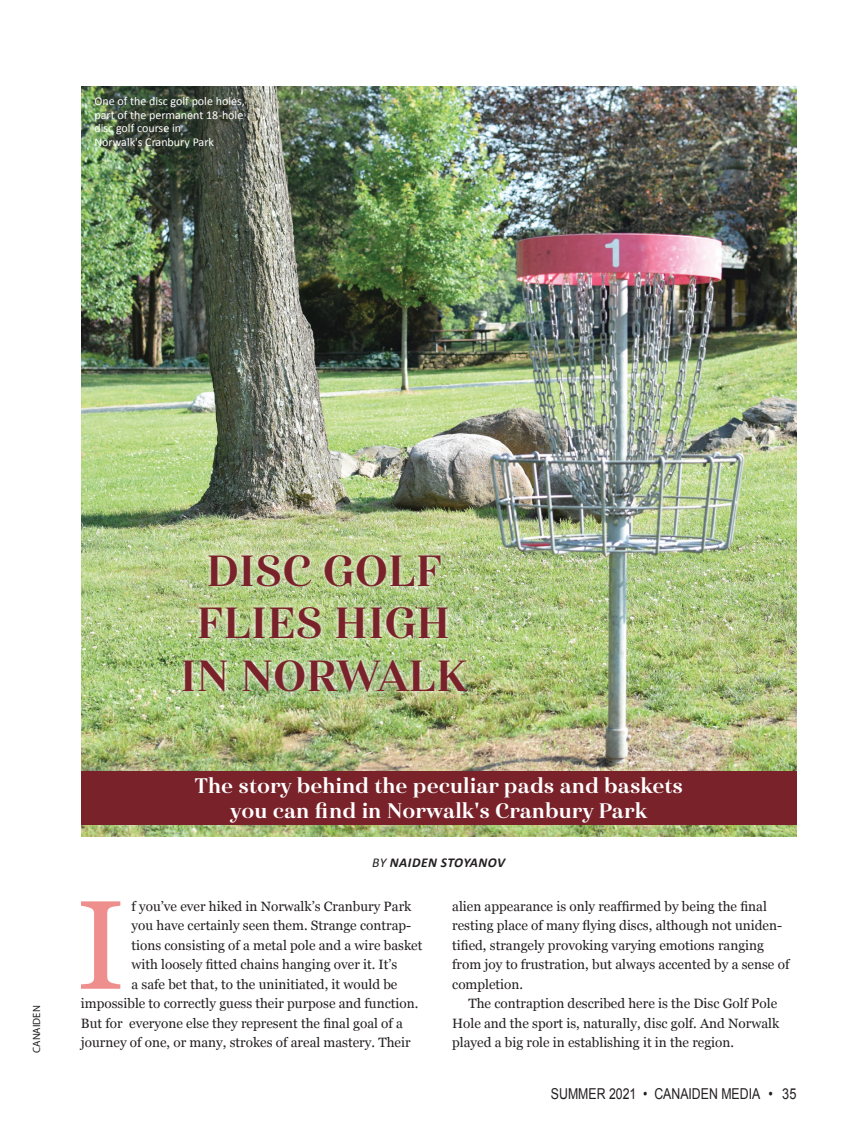
<style>
.page{position:relative;width:864px;height:1134px;background:#fff}
.page>*{position:absolute;margin:0;border:0;box-sizing:border-box;transform-origin:0 0}
.t1{font:126.15px "Georgia";color:#ee8f8d}
.t2{font:43.5px/52.2px "Haboro Nor Bol";color:#79222a;text-align:center}
.t3{font:21px/25.2px "Haboro Nor Bol";color:#fff;text-align:center}
.t4{font:15px "Arial";color:#231f20;scale:.82 1}
.t5{font:13.5px/19.5px "Georgia";color:#231f20}
.t6{font:italic 700 13.5px "Calibri";letter-spacing:.04em;color:#231f20}
.t7{font:12px/13.5px "Calibri";color:#fff}
.t8{font:10.5px "Myriad";color:#231f20}
.s1{font-weight:400}
</style>
<div class="page">
<img style="left:81px;top:86px;width:715px;height:751px">
<svg style="left:177px;top:549px;width:296px;height:148px;background:#bad096"></svg>
<div style="left:81px;top:771px;width:715px;height:54px;background:#79222a"></div>
<p class="t7" style="left:94px;top:94px;width:152px">One of the disc golf pole holes, part of the permanent 18-hole disc golf course in<br>Norwalk's Cranbury Park</p>
<p class="t8" style="left:31px;top:1053px;width:47px;rotate:-90deg">CANAIDEN</p>
<h2 class="t2" style="left:180px;top:546px;width:288px">Disc golf flies high in Norwalk</h2>
<h3 class="t3" style="left:194px;top:774px;width:490px">The story behind the peculiar pads and baskets you can find in Norwalk's Cranbury Park</h3>
<p class="t6" style="left:372px;top:854px;width:135px"><span class="s1">by</span> NAIDEN STOYANOV</p>
<h1 class="t1" style="left:76px;top:869px;width:51px">I</h1>
<p class="t5" style="left:132px;top:897px;width:281px">f you’ve ever hiked in Norwalk’s Cranbury Park</p>
<p class="t5" style="left:132px;top:916px;width:281px">you have certainly seen them. Strange contrap-</p>
<p class="t5" style="left:132px;top:936px;width:292px">tions consisting of a metal pole and a wire basket</p>
<p class="t5" style="left:132px;top:955px;width:267px">with loosely fitted chains hanging over it. It’s</p>
<p class="t5" style="left:132px;top:975px;width:267px">a safe bet that, to the uninitiated, it would be</p>
<p class="t5" style="left:81px;top:994px;width:339px">impossible to correctly guess their purpose and function.</p>
<p class="t5" style="left:81px;top:1014px;width:323px">But for everyone else they represent the final goal of a</p>
<p class="t5" style="left:81px;top:1033px;width:331px">journey of one, or many, strokes of areal mastery. Their</p>
<p class="t5" style="left:452px;top:897px;width:339px">alien appearance is only reaffirmed by being the final resting place of many flying discs, although not uniden&shy;tified, strangely provoking varying emotions ranging from joy to frustration, but always accented by a sense of completion.</p>
<p class="t5" style="left:452px;top:994px;width:329px;text-indent:16px">The contraption described here is the Disc Golf Pole<br>Hole and the sport is, naturally, disc golf. And Norwalk played a big role in establishing it in the region.</p>
<p class="t4" style="left:551px;top:1084px;width:301px">SUMMER 2021 • CANAIDEN MEDIA • 35</p>
</div>
